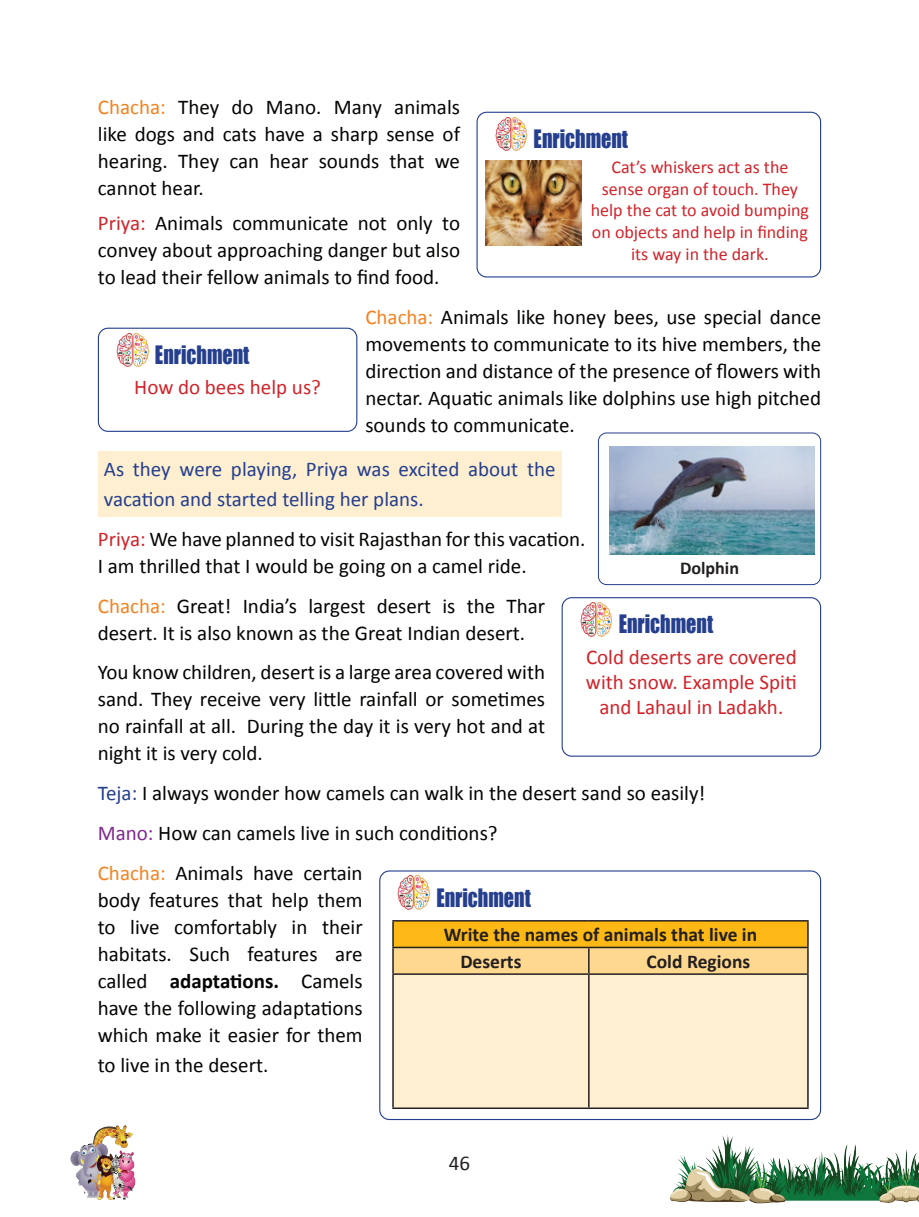
<style>
.page{position:relative;width:919px;height:1217px;background:#fff}
.page>*{position:absolute;margin:0;border:0;box-sizing:border-box;transform-origin:0 0}
.t1{font:23.25px "Impact";color:#253f8e;scale:.86 1}
.t2{font:21px/27px "Calibri";color:#040503;text-align:justify}
.t3{font:21px/25.2px "Calibri";color:#d1232a;text-align:center}
.t4{font:21px/30px "Calibri";color:#253f8e}
.t5{font:21px "Calibri";color:#231f20}
.t6{font:700 19.5px/26.5px "Calibri";color:#231f20}
.t7{font:18px/21.6px "Calibri";color:#d1232a;text-align:center}
.t8{font:700 18px "Calibri";color:#231f20}
.s1{color:#f58220}
.s2{color:#d1232a}
.s3{color:#253f8e}
.s4{color:#802990}
.s5{font-weight:700}
</style>
<div class="page">
<img style="left:70px;top:1125px;width:66px;height:75px">
<img style="left:670px;top:1135px;width:248px;height:68px">
<div style="left:379px;top:870px;width:442px;height:249px;border:1px solid #253f8e;border-radius:10px"></div>
<img style="left:397px;top:875px;width:34px;height:34px">
<div style="left:394px;top:974px;width:413px;height:133px;background:#feefd0"></div>
<hr style="left:392px;top:919px;width:196px;height:2px;background:#231f20">
<hr style="left:392px;top:921px;width:2px;height:25px;background:#231f20">
<hr style="left:588px;top:919px;width:220px;height:2px;background:#231f20">
<hr style="left:392px;top:946px;width:196px;height:2px;background:#231f20">
<hr style="left:392px;top:948px;width:2px;height:25px;background:#231f20">
<svg style="left:393px;top:921px;width:415px;height:52px;background:#f1be4e"></svg>
<hr style="left:392px;top:973px;width:196px;height:1px;background:#231f20">
<hr style="left:392px;top:974px;width:2px;height:133px;background:#231f20">
<hr style="left:588px;top:973px;width:220px;height:1px;background:#231f20">
<hr style="left:588px;top:974px;width:1px;height:133px;background:#231f20">
<hr style="left:807px;top:974px;width:1px;height:133px;background:#231f20">
<hr style="left:392px;top:1107px;width:196px;height:1px;background:#231f20">
<hr style="left:588px;top:1107px;width:220px;height:1px;background:#231f20">
<div style="left:476px;top:112px;width:345px;height:165px;border:1px solid #253f8e;border-radius:10px"></div>
<img style="left:495px;top:117px;width:33px;height:34px">
<img style="left:485px;top:161px;width:97px;height:85px">
<div style="left:98px;top:327px;width:259px;height:105px;border:1px solid #253f8e;border-radius:10px"></div>
<img style="left:116px;top:333px;width:34px;height:34px">
<img style="left:609px;top:446px;width:205px;height:108px">
<div style="left:598px;top:432px;width:223px;height:153px;border:1px solid #253f8e;border-radius:8px"></div>
<div style="left:98px;top:451px;width:463px;height:65px;background:#feefd0"></div>
<div style="left:561px;top:597px;width:260px;height:159px;border:1px solid #253f8e;border-radius:10px"></div>
<img style="left:580px;top:602px;width:33px;height:34px">
<p class="t2" style="left:98px;top:92px;width:364px"><span class="s1">Chacha:</span> They do Mano. Many animals like dogs and cats have a sharp sense of hearing. They can hear sounds that we cannot hear.</p>
<p class="t2" style="left:98px;top:209px;width:363px"><span class="s2">Priya:</span> Animals communicate not only to convey about approaching danger but also to lead their fellow animals to find food.</p>
<p class="t2" style="left:365px;top:302px;width:457px"><span class="s1">Chacha:</span> Animals like honey bees, use special dance movements to communicate to its hive members, the direction and distance of the presence of flowers with nectar. Aquatic animals like dolphins use high pitched sounds to communicate.</p>
<p class="t4" style="left:104px;top:453px;width:453px">As they were playing, Priya was excited about the vacation and started telling her plans.</p>
<p class="t2" style="left:98px;top:524px;width:489px"><span class="s2">Priya:</span> We have planned to visit Rajasthan for this vacation.<br>I am thrilled that I would be going on a camel ride.</p>
<p class="t2" style="left:98px;top:591px;width:449px"><span class="s1">Chacha:</span> Great! India’s largest desert is the Thar desert. It is also known as the Great Indian desert.</p>
<p class="t2" style="left:98px;top:657px;width:449px">You know children, desert is a large area covered with sand. They receive very little rainfall or sometimes no rainfall at all. During the day it is very hot and at night it is very cold.</p>
<p class="t2" style="left:98px;top:772px;width:609px;line-height:39.8px;text-align:left"><span class="s3">Teja:</span> I always wonder how camels can walk in the desert sand so easily!<br><span class="s4">Mano:</span> How can camels live in such conditions?<br><span class="s1">Chacha:</span> Animals have certain</p>
<p class="t2" style="left:98px;top:885px;width:266px">body features that help them to live comfortably in their habitats. Such features are called <span class="s5">adaptations.</span> Camels have the following adaptations which make it easier for them</p>
<p class="t2" style="left:98px;top:1050px;width:172px">to live in the desert.</p>
<p class="t1" style="left:533px;top:121px;width:111px">Enrichment</p>
<p class="t7" style="left:590px;top:155px;width:220px">Cat’s whiskers act as the sense organ of touch. They help the cat to avoid bumping on objects and help in finding its way in the dark.</p>
<p class="t1" style="left:155px;top:336px;width:111px">Enrichment</p>
<p class="t3" style="left:134px;top:374px;width:188px">How do bees help us?</p>
<p class="t8" style="left:680px;top:556px;width:61px">Dolphin</p>
<p class="t1" style="left:618px;top:606px;width:111px">Enrichment</p>
<p class="t3" style="left:586px;top:643px;width:212px">Cold deserts are covered with snow. Example Spiti and Lahaul in Ladakh.</p>
<p class="t1" style="left:436px;top:879px;width:111px">Enrichment</p>
<p class="t6" style="left:460px;top:921px;width:298px;text-indent:-17px">Write the names of animals that live in<br>Deserts</p>
<p class="t6" style="left:646px;top:948px;width:105px">Cold Regions</p>
<p class="t5" style="left:449px;top:1149px;width:23px">46</p>
</div>
